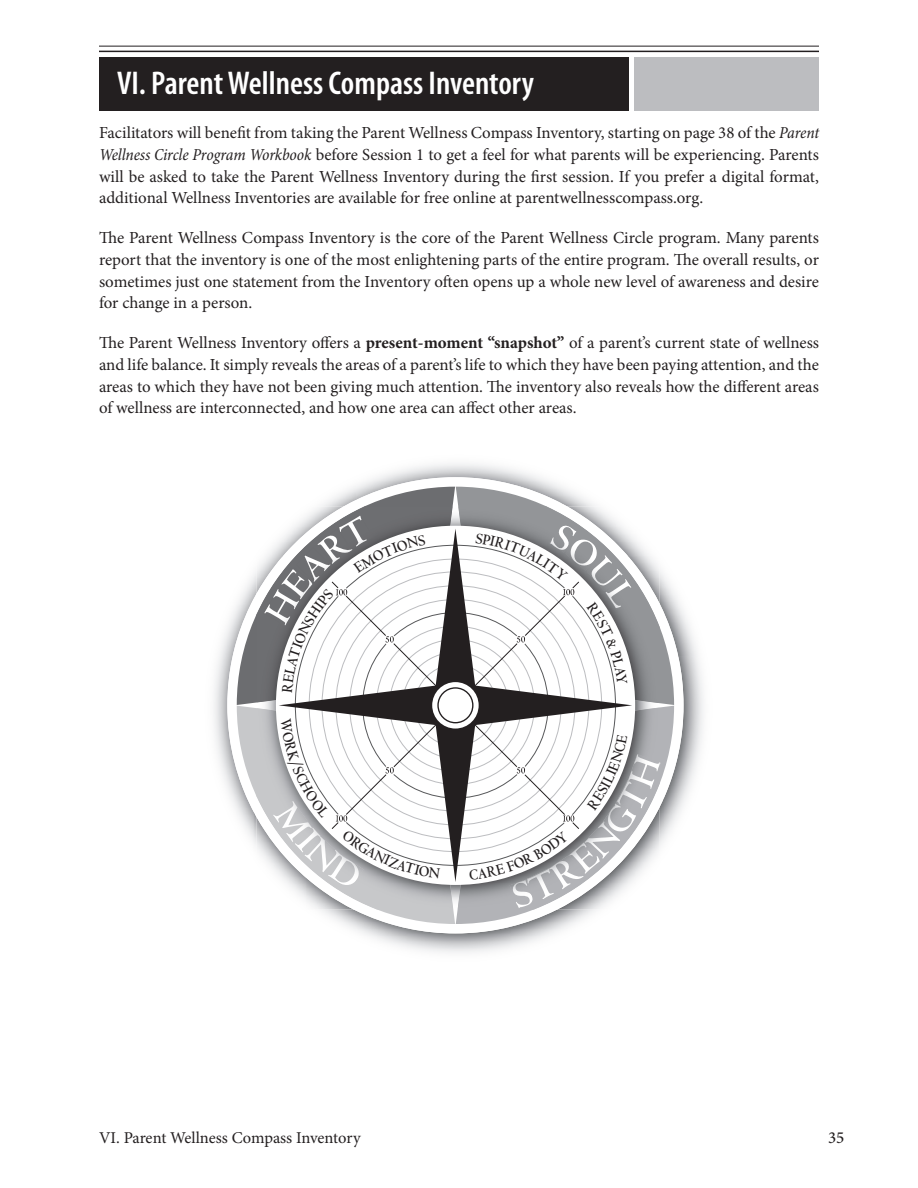
<style>
.page{position:relative;width:918px;height:1188px;background:#fff}
.page>*{position:absolute;margin:0;border:0;box-sizing:border-box;transform-origin:0 0}
.t1{font:600 condensed 33px "Myriad Pro";color:#fff}
.t2{font:16.8px/21.8px "Minion Pro";letter-spacing:-.005em;color:#231f20;text-align:justify}
.t3{font:500 16.8px "Minion Pro";color:#231f20}
.t4{font:16.5px "Minion Pro";letter-spacing:-.005em;color:#231f20}
.s1{font-style:italic;font-stretch:condensed}
.s2{font-weight:700}
</style>
<div class="page">
<div style="left:634px;top:57px;width:185px;height:54px;background:#bcbdc0"></div>
<div style="left:99px;top:57px;width:529px;height:54px;background:#231f20"></div>
<hr style="left:99px;top:51px;width:720px;height:1px;background:#231f20">
<hr style="left:99px;top:46px;width:720px;height:1px;background:#231f20">
<img style="left:356px;top:464px;width:206px;height:23px">
<img style="left:674px;top:593px;width:24px;height:63px">
<img style="left:214px;top:605px;width:23px;height:207px">
<img style="left:674px;top:656px;width:29px;height:167px">
<img style="left:344px;top:924px;width:63px;height:23px">
<img style="left:510px;top:924px;width:63px;height:23px">
<img style="left:407px;top:927px;width:104px;height:26px">
<svg style="left:456px;top:706px;width:218px;height:218px"></svg>
<svg style="left:456px;top:487px;width:218px;height:218px"></svg>
<svg style="left:237px;top:706px;width:218px;height:218px"></svg>
<svg style="left:237px;top:487px;width:218px;height:218px"></svg>
<img style="left:458px;top:707px;width:202px;height:202px">
<img style="left:458px;top:506px;width:202px;height:197px">
<img style="left:257px;top:708px;width:196px;height:201px">
<img style="left:257px;top:506px;width:196px;height:197px">
<img style="left:273px;top:801px;width:6px;height:41px">
<img style="left:328px;top:882px;width:36px;height:8px">
<img style="left:510px;top:882px;width:24px;height:27px">
<img style="left:526px;top:882px;width:34px;height:20px">
<img style="left:549px;top:882px;width:35px;height:8px">
<img style="left:634px;top:814px;width:4px;height:22px">
<img style="left:634px;top:789px;width:16px;height:25px">
<img style="left:634px;top:754px;width:26px;height:35px">
<img style="left:264px;top:589px;width:15px;height:37px">
<img style="left:338px;top:515px;width:35px;height:14px">
<img style="left:549px;top:522px;width:28px;height:7px">
<img style="left:634px;top:579px;width:3px;height:31px">
<svg style="left:279px;top:529px;width:355px;height:353px"></svg>
<h1 class="t1" style="left:117px;top:65px;width:418px">VI. Parent Wellness Compass Inventory</h1>
<p class="t2" style="left:99px;top:122px;width:722px">Facilitators will benefit from taking the Parent Wellness Compass Inventory, starting on page 38 of the <span class="s1">Parent Wellness Circle Program Workbook</span> before Session 1 to get a feel for what parents will be experiencing. Parents will be asked to take the Parent Wellness Inventory during the first session. If you prefer a digital format, additional Wellness Inventories are available for free online at parentwellnesscompass.org.</p>
<p class="t2" style="left:99px;top:227px;width:722px">The Parent Wellness Compass Inventory is the core of the Parent Wellness Circle program. Many parents report that the inventory is one of the most enlightening parts of the entire program. The overall results, or sometimes just one statement from the Inventory often opens up a whole new level of awareness and desire for change in a person.</p>
<p class="t2" style="left:99px;top:332px;width:722px">The Parent Wellness Inventory offers a <span class="s2">present-moment “snapshot”</span> of a parent’s current state of wellness and life balance. It simply reveals the areas of a parent’s life to which they have been paying attention, and the areas to which they have not been giving much attention. The inventory also reveals how the different areas of wellness are interconnected, and how one area can affect other areas.</p>
<p class="t4" style="left:99px;top:1127px;width:263px">VI. Parent Wellness Compass Inventory</p>
<p class="t3" style="left:828px;top:1126px;width:18px">35</p>
</div>
